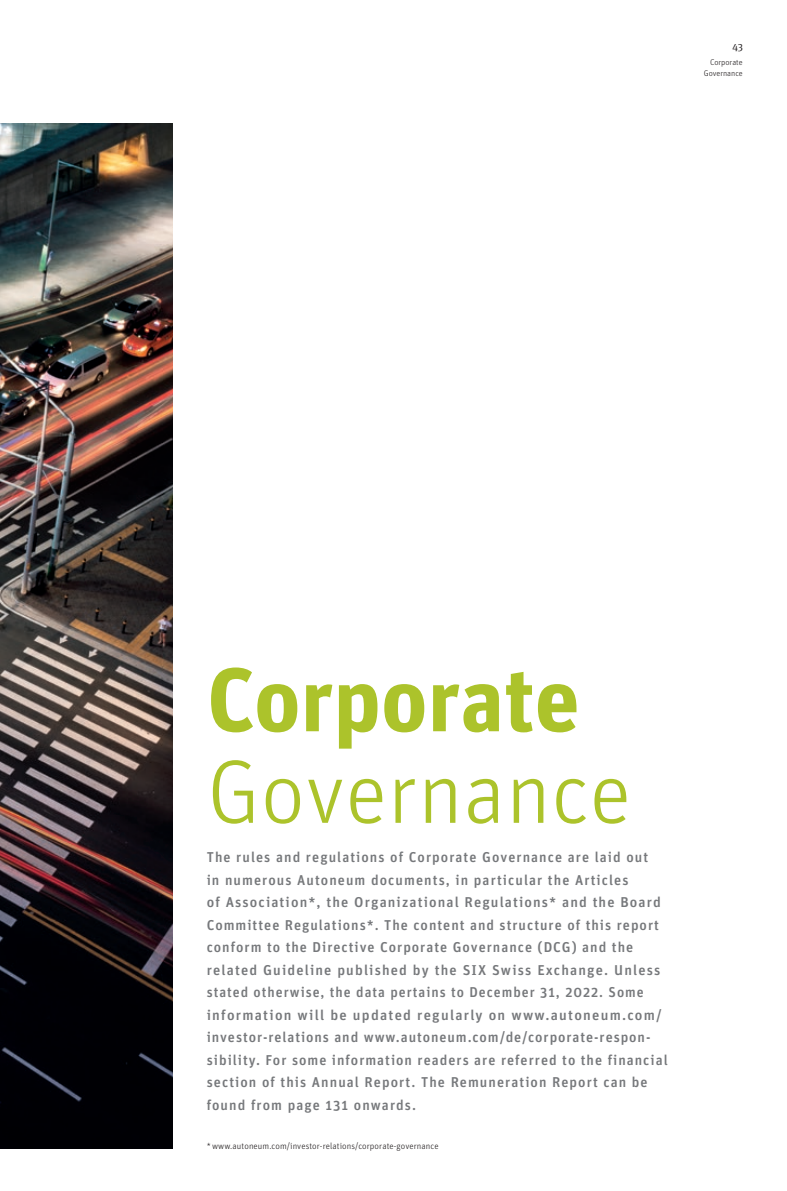
<style>
.page{position:relative;width:787px;height:1191px;background:#fff}
.page>*{position:absolute;margin:0;border:0;box-sizing:border-box;transform-origin:0 0}
.t1{font:90px "Autoneum Unit OT Light";color:#acc32b}
.t2{font:700 90px "Unit Pro";color:#acc32b}
.t3{font:14.25px/22.5px "Autoneum Unit OT Medium";letter-spacing:.075em;color:#76787b}
.t4{font:10.5px "Meta Serif Pro";color:#231f20}
.t5{font:9px "Autoneum Unit OT Light";letter-spacing:.01em;color:#231f20}
.t6{font:8.25px/10.5px "Autoneum Unit OT Light";color:#231f20;text-align:right}
</style>
<div class="page">
<img style="left:0;top:123px;width:173px;height:1025px">
<p class="t4" style="left:732px;top:39px;width:12px">43</p>
<p class="t6" style="left:703px;top:57px;width:40px">Corporate<br>Governance</p>
<h1 class="t2" style="left:207px;top:634px;width:374px">Corporate</h1>
<h1 class="t1" style="left:207px;top:740px;width:426px">Governance</h1>
<p class="t3" style="left:207px;top:846px;width:462px">The rules and regulations of Corporate Governance are laid out<br>in numerous Autoneum documents, in particular the Articles<br>of Association*, the Organizational Regulations* and the Board Committee Regulations*. The content and structure of this report conform to the Directive Corporate Governance (DCG) and the related Guideline published by the SIX Swiss Exchange. Unless stated otherwise, the data pertains to December 31, 2022. Some information will be updated regularly on www.autoneum.com/ investor-relations and www.autoneum.com/de/corporate-respon&shy;sibility. For some information readers are referred to the financial section of this Annual Report. The Remuneration Report can be found from page 131 onwards.</p>
<p class="t5" style="left:207px;top:1140px;width:233px">*www.autoneum.com/investor-relations/corporate-governance</p>
</div>
